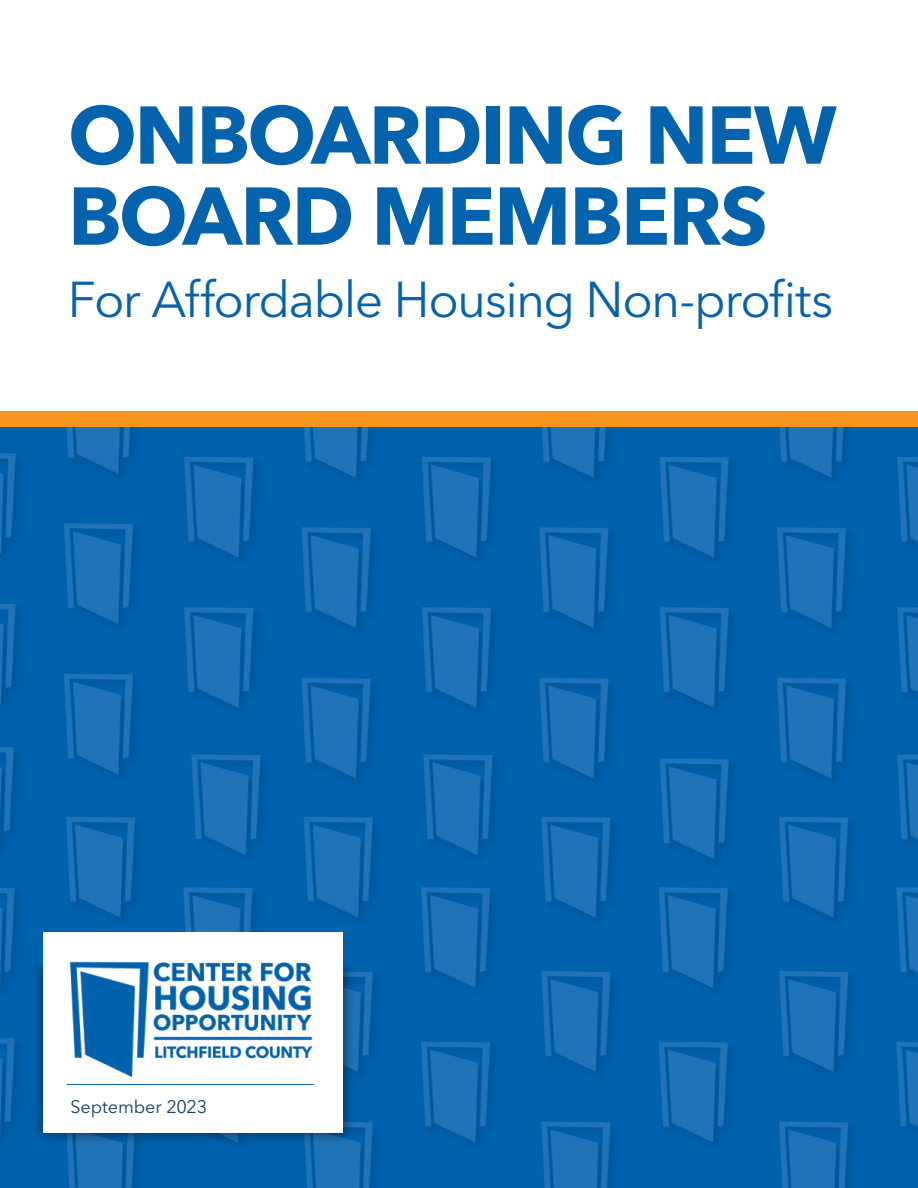
<style>
.page{position:relative;width:918px;height:1188px;background:#fff}
.page>*{position:absolute;margin:0;border:0;box-sizing:border-box;transform-origin:0 0}
.t1{font:700 81px/81px "Avenir Next LT Pro";letter-spacing:-.03em;color:#0562ac}
.t2{font:49.95px "Avenir Next LT Pro";letter-spacing:-.035em;color:#0562ac}
.t3{font:18px "Avenir Next LT Pro";letter-spacing:-.005em;color:#133e66}
</style>
<div class="page">
<img style="left:0;top:426px;width:918px;height:762px">
<div style="left:0;top:411px;width:918px;height:15px;background:#f79520"></div>
<div style="left:31px;top:956px;width:325px;height:189px;background:#000;opacity:.44"></div>
<div style="left:43px;top:932px;width:299px;height:200px;background:#fff"></div>
<img style="left:69px;top:961px;width:244px;height:117px">
<hr style="left:67px;top:1084px;width:247px;height:1px;background:#0562ac">
<h1 class="t1" style="left:68px;top:94px;width:770px">ONBOARDING NEW<br>BOARD MEMBERS</h1>
<p class="t2" style="left:68px;top:270px;width:767px">For Affordable Housing Non-profits</p>
<p class="t3" style="left:70px;top:1096px;width:138px">September 2023</p>
</div>
